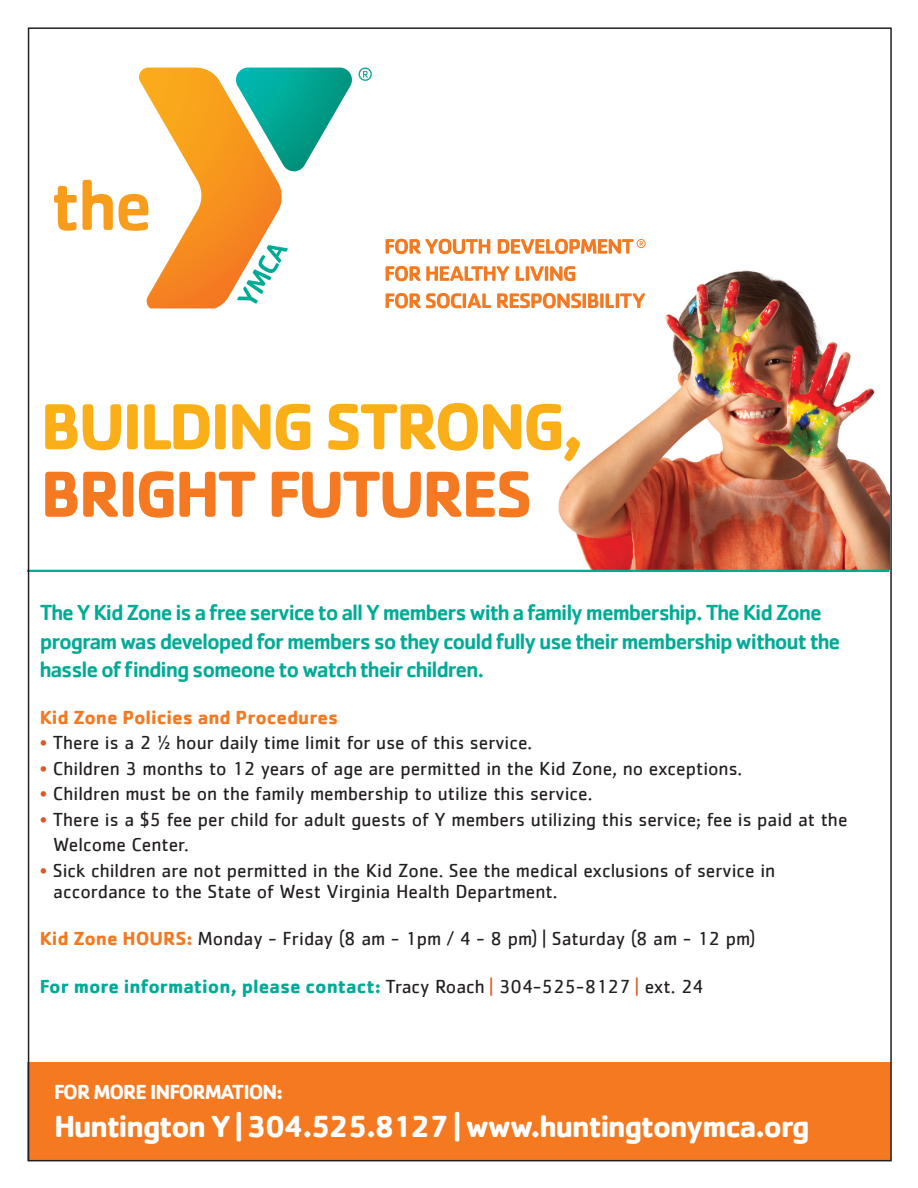
<style>
.page{position:relative;width:918px;height:1188px;background:#fff}
.page>*{position:absolute;margin:0;border:0;box-sizing:border-box;transform-origin:0 0}
.t1{font:700 67.5px/67.5px "Cachet";letter-spacing:-.05em;color:#faaf18}
.t2{font:700 31.5px "Cachet";letter-spacing:-.05em;color:#fff}
.t3{font:500 22.5px/28.5px "Cachet";letter-spacing:-.05em;color:#00ab95}
.t4{font:700 21px "Cachet";letter-spacing:-.05em;color:#fff}
.t5{font:19.5px/25.5px "Cachet";color:#231f20}
.t6{font:700 19.5px "Cachet";color:#00ab95}
.t7{font:700 19.5px "Cachet";color:#f47921}
.s1{color:#f47921}
.s2{color:#dd5827}
.s3{font-weight:700;color:#f47921}
.s4{font-weight:400;color:#231f20}
.s5{font-weight:400;color:#dd5827}
</style>
<div class="page">
<img style="left:537px;top:254px;width:352px;height:316px">
<div style="left:27px;top:1063px;width:864px;height:98px;background:#f47921"></div>
<hr style="left:27px;top:570px;width:863px;height:2px;background:#00ab95">
<svg style="left:386px;top:239px;width:104px;height:15px"></svg>
<svg style="left:386px;top:266px;width:123px;height:15px"></svg>
<svg style="left:516px;top:266px;width:59px;height:15px"></svg>
<svg style="left:386px;top:293px;width:105px;height:15px"></svg>
<svg style="left:497px;top:293px;width:148px;height:15px"></svg>
<svg style="left:498px;top:239px;width:148px;height:15px"></svg>
<svg style="left:359px;top:68px;width:13px;height:13px"></svg>
<svg style="left:54px;top:186px;width:23px;height:45px"></svg>
<svg style="left:83px;top:68px;width:269px;height:240px"></svg>
<p class="t1" style="left:40px;top:390px;width:546px">BUILDING STRONG,<br><span class="s1">BRIGHT FUTURES</span></p>
<p class="t3" style="left:40px;top:598px;width:802px">The Y Kid Zone is a free service to all Y members with a family membership. The Kid Zone program was developed for members so they could fully use their membership without the hassle of finding someone to watch their children.</p>
<p class="t7" style="left:40px;top:705px;width:300px">Kid Zone Policies and Procedures</p>
<p class="t5" style="left:40px;top:730px;width:494px"><span class="s2">•</span> There is a 2 1/2 hour daily time limit for use of this service.</p>
<p class="t5" style="left:40px;top:755px;width:704px"><span class="s2">•</span> Children 3 months to 12 years of age are permitted in the Kid Zone, no exceptions.</p>
<p class="t5" style="left:40px;top:781px;width:554px"><span class="s2">•</span> Children must be on the family membership to utilize this service.</p>
<p class="t5" style="left:53px;top:806px;width:796px;text-indent:-14px"><span class="s2">•</span> There is a $5 fee per child for adult guests of Y members utilizing this service; fee is paid at the<br>Welcome Center.</p>
<p class="t5" style="left:53px;top:860px;width:724px;line-height:21px;text-indent:-14px"><span class="s2">•</span> Sick children are not permitted in the Kid Zone. See the medical exclusions of service in accordance to the State of West Virginia Health Department.</p>
<p class="t5" style="left:40px;top:925px;width:717px"><span class="s3">Kid Zone HOURS:</span> Monday - Friday (8 am - 1pm / 4 - 8 pm) | Saturday (8 am - 12 pm)</p>
<p class="t6" style="left:40px;top:974px;width:665px">For more information, please contact: <span class="s4">Tracy Roach</span> <span class="s5">|</span> <span class="s4">304-525-8127</span> <span class="s5">|</span> <span class="s4">ext. 24</span></p>
<p class="t4" style="left:54px;top:1079px;width:231px">FOR MORE INFORMATION:</p>
<p class="t2" style="left:54px;top:1106px;width:758px">Huntington Y | 304.525.8127 | www.huntingtonymca.org</p>
</div>
